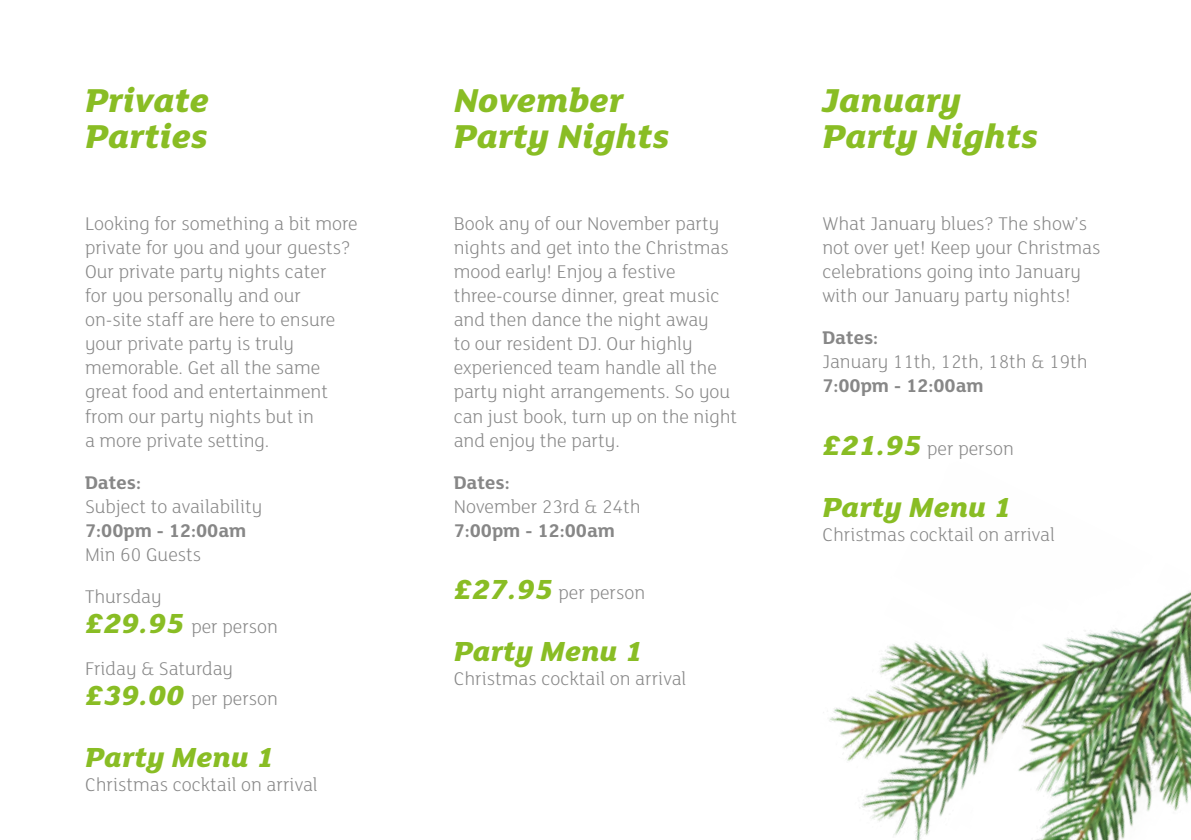
<style>
.page{position:relative;width:1191px;height:840px;background:#fff}
.page>*{position:absolute;margin:0;border:0;box-sizing:border-box;transform-origin:0 0}
.t1{font:italic 800 36px/36px "FS Lola";color:#89bd24}
.t2{font:italic 800 30px "FS Lola";color:#89bd24}
.t3{font:300 20px/24px "FS Lola";color:#878787}
.t4{font:700 20px "FS Lola";color:#878787}
.s1{font-weight:800;font-style:italic;font-size:30px;color:#89bd24}
</style>
<div class="page">
<img style="left:829px;top:590px;width:362px;height:249px">
<h1 class="t1" style="left:85px;top:80px;width:125px">Private<br>Parties</h1>
<p class="t3" style="left:85px;top:211px;width:274px">Looking for something a bit more private for you and your guests?<br>Our private party nights cater<br>for you personally and our on-site staff are here to ensure your private party is truly memorable. Get all the same great food and entertainment from our party nights but in<br>a more private setting.</p>
<p class="t4" style="left:85px;top:468px;width:57px">Dates:</p>
<p class="t3" style="left:85px;top:493px;width:179px">Subject to availability</p>
<p class="t4" style="left:85px;top:516px;width:163px">7:00pm - 12:00am</p>
<p class="t3" style="left:85px;top:532px;width:118px;line-height:42px">Min 60 Guests<br>Thursday</p>
<p class="t3" style="left:85px;top:604px;width:194px;line-height:42px"><span class="s1">£29.95</span> per person<br>Friday &amp; Saturday</p>
<p class="t3" style="left:85px;top:685px;width:194px"><span class="s1">£39.00</span> per person</p>
<h2 class="t2" style="left:85px;top:736px;width:190px">Party Menu 1</h2>
<p class="t3" style="left:85px;top:771px;width:234px">Christmas cocktail on arrival</p>
<h1 class="t1" style="left:454px;top:80px;width:217px">November<br>Party Nights</h1>
<p class="t3" style="left:454px;top:211px;width:285px">Book any of our November party nights and get into the Christmas mood early! Enjoy a festive three-course dinner, great music and then dance the night away<br>to our resident DJ. Our highly experienced team handle all the party night arrangements. So you can just book, turn up on the night and enjoy the party.</p>
<p class="t4" style="left:454px;top:468px;width:57px">Dates:</p>
<p class="t3" style="left:454px;top:493px;width:188px">November 23rd &amp; 24th</p>
<p class="t4" style="left:454px;top:516px;width:163px">7:00pm - 12:00am</p>
<p class="t3" style="left:454px;top:579px;width:193px"><span class="s1">£27.95</span> per person</p>
<h2 class="t2" style="left:454px;top:630px;width:190px">Party Menu 1</h2>
<p class="t3" style="left:454px;top:665px;width:234px">Christmas cocktail on arrival</p>
<h1 class="t1" style="left:822px;top:80px;width:217px">January<br>Party Nights</h1>
<p class="t3" style="left:822px;top:211px;width:279px">What January blues? The show’s not over yet! Keep your Christmas celebrations going into January with our January party nights!</p>
<p class="t4" style="left:822px;top:324px;width:57px">Dates:</p>
<p class="t3" style="left:822px;top:349px;width:267px">January 11th, 12th, 18th &amp; 19th</p>
<p class="t4" style="left:822px;top:372px;width:163px">7:00pm - 12:00am</p>
<p class="t3" style="left:822px;top:435px;width:193px"><span class="s1">£21.95</span> per person</p>
<h2 class="t2" style="left:822px;top:486px;width:190px">Party Menu 1</h2>
<p class="t3" style="left:822px;top:521px;width:234px">Christmas cocktail on arrival</p>
</div>
